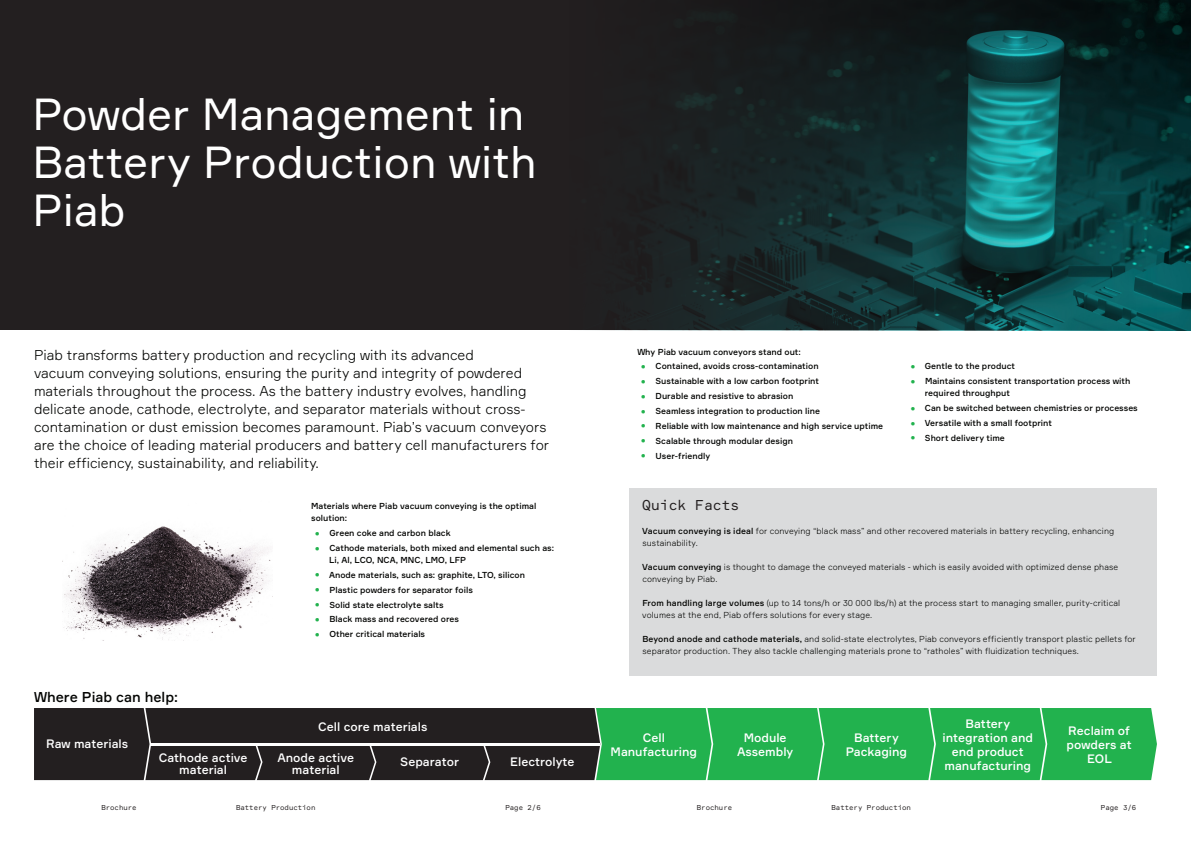
<style>
.page{position:relative;width:1191px;height:842px;background:#fff}
.page>*{position:absolute;margin:0;border:0;box-sizing:border-box;transform-origin:0 0}
._24_30_Header{font:44px/48px "Formular";color:#fff}
.Preamble{font:300 14px/18px "Formular";color:#040503}
.Preamble-2{font:500 14px "Formular";color:#040503}
.Preamble-3{font:14px "Formular Mono";color:#231f20}
.Page_numbering{font:500 12px/14px "Formular";color:#fff;text-align:center}
.List_10__indent{font:500 8.5px/12px "Formular";color:#040503}
.Body__bold_input{font:300 8.5px/12px "Formular";letter-spacing:.01em;color:#040503}
.t1{font:7px "Formular Mono";color:#231f20}
.s1{font-size:12px;color:#22b24e}
.s2{font-weight:500}
</style>
<div class="page">
<div style="left:0;top:0;width:1191px;height:330px;background:#231f20"></div>
<div style="left:629px;top:488px;width:528px;height:188px;background:#dadbdc"></div>
<img style="left:668px;top:0;width:523px;height:330px">
<img style="left:62px;top:526px;width:209px;height:114px">
<svg style="left:34px;top:708px;width:1123px;height:72px;background:#266b3a"></svg>
<hr style="left:150px;top:743px;width:450px;height:2px;background:#fff">
<p class="_24_30_Header" style="left:33px;top:90px;width:506px">Powder Management in<br>Battery Production with<br>Piab</p>
<p class="Preamble" style="left:34px;top:346px;width:517px">Piab transforms battery production and recycling with its advanced<br>vacuum conveying solutions, ensuring the purity and integrity of powdered materials throughout the process. As the battery industry evolves, handling delicate anode, cathode, electrolyte, and separator materials without cross&shy;contamination or dust emission becomes paramount. Piab’s vacuum conveyors are the choice of leading material producers and battery cell manufacturers for their efficiency, sustainability, and reliability.</p>
<p class="Preamble-2" style="left:34px;top:688px;width:146px">Where Piab can help:</p>
<p class="List_10__indent" style="left:311px;top:500px;width:227px">Materials where Piab vacuum conveying is the optimal solution:</p>
<p class="List_10__indent" style="left:315px;top:527px;width:137px"><span class="s1">•</span> Green coke and carbon black</p>
<p class="List_10__indent" style="left:329px;top:542px;width:226px;text-indent:-14px"><span class="s1">•</span> Cathode materials, both mixed and elemental such as:<br>Li, Al, LCO, NCA, MNC, LMO, LFP</p>
<p class="List_10__indent" style="left:315px;top:569px;width:212px"><span class="s1">•</span> Anode materials, such as: graphite, LTO, silicon</p>
<p class="List_10__indent" style="left:315px;top:584px;width:159px"><span class="s1">•</span> Plastic powders for separator foils</p>
<p class="List_10__indent" style="left:315px;top:598px;width:130px"><span class="s1">•</span> Solid state electrolyte salts</p>
<p class="List_10__indent" style="left:315px;top:613px;width:146px"><span class="s1">•</span> Black mass and recovered ores</p>
<p class="List_10__indent" style="left:315px;top:628px;width:112px"><span class="s1">•</span> Other critical materials</p>
<p class="List_10__indent" style="left:637px;top:345px;width:165px">Why Piab vacuum conveyors stand out:</p>
<p class="List_10__indent" style="left:641px;top:360px;width:179px"><span class="s1">•</span> Contained, avoids cross-contamination</p>
<p class="List_10__indent" style="left:641px;top:375px;width:180px"><span class="s1">•</span> Sustainable with a low carbon footprint</p>
<p class="List_10__indent" style="left:641px;top:390px;width:154px"><span class="s1">•</span> Durable and resistive to abrasion</p>
<p class="List_10__indent" style="left:641px;top:405px;width:180px"><span class="s1">•</span> Seamless integration to production line</p>
<p class="List_10__indent" style="left:641px;top:420px;width:244px"><span class="s1">•</span> Reliable with low maintenance and high service uptime</p>
<p class="List_10__indent" style="left:641px;top:434px;width:154px"><span class="s1">•</span> Scalable through modular design</p>
<p class="List_10__indent" style="left:641px;top:449px;width:71px"><span class="s1">•</span> User-friendly</p>
<p class="List_10__indent" style="left:910px;top:360px;width:106px"><span class="s1">•</span> Gentle to the product</p>
<p class="List_10__indent" style="left:924px;top:375px;width:207px;text-indent:-14px"><span class="s1">•</span> Maintains consistent transportation process with required throughput</p>
<p class="List_10__indent" style="left:910px;top:402px;width:229px"><span class="s1">•</span> Can be switched between chemistries or processes</p>
<p class="List_10__indent" style="left:910px;top:417px;width:143px"><span class="s1">•</span> Versatile with a small footprint</p>
<p class="List_10__indent" style="left:910px;top:432px;width:96px"><span class="s1">•</span> Short delivery time</p>
<p class="Preamble-3" style="left:642px;top:496px;width:99px">Quick Facts</p>
<p class="Body__bold_input" style="left:642px;top:525px;width:473px"><span class="s2">Vacuum conveying is ideal</span> for conveying “black mass” and other recovered materials in battery recycling, enhancing sustainability.</p>
<p class="Body__bold_input" style="left:642px;top:561px;width:477px"><span class="s2">Vacuum conveying</span> is thought to damage the conveyed materials - which is easily avoided with optimized dense phase conveying by Piab.</p>
<p class="Body__bold_input" style="left:642px;top:597px;width:479px"><span class="s2">From handling large volumes</span> (up to 14 tons/h or 30 000 lbs/h) at the process start to managing smaller, purity-critical volumes at the end, Piab offers solutions for every stage.</p>
<p class="Body__bold_input" style="left:642px;top:633px;width:495px"><span class="s2">Beyond anode and cathode materials,</span> and solid-state electrolytes, Piab conveyors efficiently transport plastic pellets for separator production. They also tackle challenging materials prone to “ratholes” with fluidization techniques.</p>
<p class="Page_numbering" style="left:46px;top:737px;width:84px">Raw materials</p>
<p class="Page_numbering" style="left:159px;top:752px;width:90px;line-height:12px">Cathode active material</p>
<p class="Page_numbering" style="left:942px;top:716px;width:92px">Battery integration and end product manufacturing</p>
<p class="Page_numbering" style="left:1066px;top:723px;width:67px;text-align:left">Reclaim of powders at</p>
<p class="Page_numbering" style="left:318px;top:719px;width:111px">Cell core materials</p>
<p class="Page_numbering" style="left:610px;top:730px;width:88px">Cell<br>Manufacturing</p>
<p class="Page_numbering" style="left:737px;top:730px;width:58px">Module<br>Assembly</p>
<p class="Page_numbering" style="left:845px;top:730px;width:63px">Battery<br>Packaging</p>
<p class="Page_numbering" style="left:277px;top:751px;width:78px">Anode active</p>
<p class="Page_numbering" style="left:1087px;top:751px;width:26px">EOL</p>
<p class="Page_numbering" style="left:292px;top:763px;width:49px">material</p>
<p class="Page_numbering" style="left:400px;top:755px;width:60px">Separator</p>
<p class="Page_numbering" style="left:510px;top:755px;width:66px">Electrolyte</p>
<p class="t1" style="left:101px;top:803px;width:37px">Brochure</p>
<p class="t1" style="left:236px;top:803px;width:81px">Battery Production</p>
<p class="t1" style="left:505px;top:803px;width:37px">Page 2/6</p>
<p class="t1" style="left:697px;top:803px;width:37px">Brochure</p>
<p class="t1" style="left:831px;top:803px;width:81px">Battery Production</p>
<p class="t1" style="left:1101px;top:803px;width:37px">Page 3/6</p>
</div>
